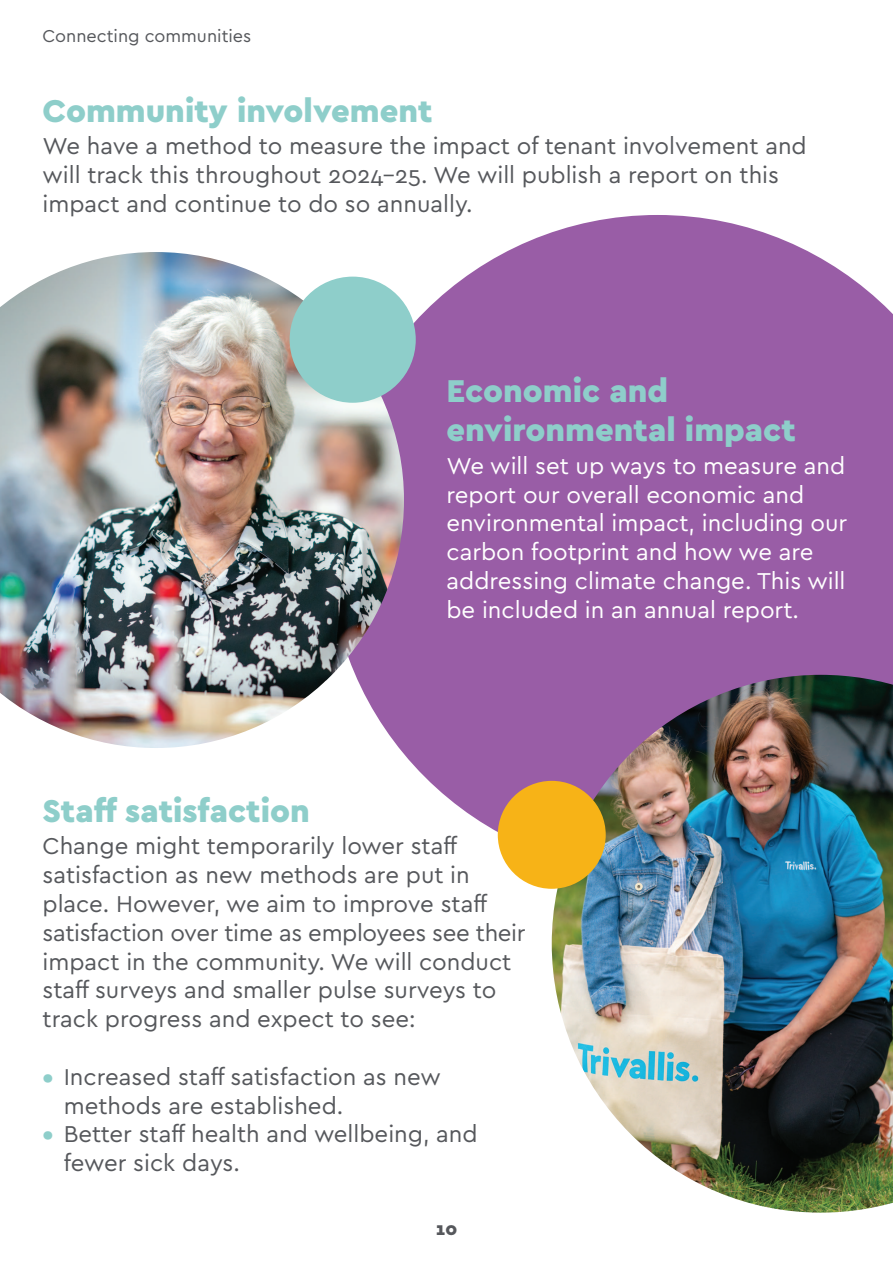
<style>
.page{position:relative;width:893px;height:1263px;background:#fff}
.page>*{position:absolute;margin:0;border:0;box-sizing:border-box;transform-origin:0 0}
.t1{font:900 33px/39.6px "Cera";color:#8ececa}
.t2{font:24px/28.8px "Cera";color:#56585c}
.t3{font:24px/28.8px "Cera";color:#fff}
.t4{font:18px "Cera";color:#56585c}
.t5{font:900 18px "Cera";color:#56585c}
.s1{font-weight:900;color:#8ececa}
</style>
<div class="page">
<svg style="left:399px;top:215px;width:494px;height:658px;background:#a26cae"></svg>
<img style="left:0;top:252px;width:404px;height:496px">
<div style="left:290px;top:277px;width:126px;height:126px;background:#8ececa;border-radius:50%"></div>
<img style="left:552px;top:675px;width:341px;height:537px">
<div style="left:498px;top:781px;width:108px;height:108px;background:#f7b317;border-radius:50%"></div>
<p class="t4" style="left:43px;top:28px;width:210px">Connecting communities</p>
<p class="t1" style="left:43px;top:93px;width:392px">Community involvement</p>
<p class="t2" style="left:43px;top:133px;width:766px">We have a method to measure the impact of tenant involvement and will track this throughout 2024–25. We will publish a report on this impact and continue to do so annually.</p>
<p class="t1" style="left:446px;top:373px;width:351px">Economic and environmental impact</p>
<p class="t3" style="left:446px;top:453px;width:402px">We will set up ways to measure and report our overall economic and environmental impact, including our carbon footprint and how we are addressing climate change. This will be included in an annual report.</p>
<p class="t1" style="left:43px;top:793px;width:269px">Staff satisfaction</p>
<p class="t2" style="left:43px;top:833px;width:484px">Change might temporarily lower staff satisfaction as new methods are put in place. However, we aim to improve staff satisfaction over time as employees see their impact in the community. We will conduct staff surveys and smaller pulse surveys to track progress and expect to see:</p>
<p class="t2" style="left:64px;top:1064px;width:379px;text-indent:-21px"><span class="s1">•</span> Increased staff satisfaction as new methods are established.</p>
<p class="t2" style="left:64px;top:1121px;width:416px;text-indent:-21px"><span class="s1">•</span> Better staff health and wellbeing, and fewer sick days.</p>
<p class="t5" style="left:436px;top:1221px;width:23px">10</p>
</div>
